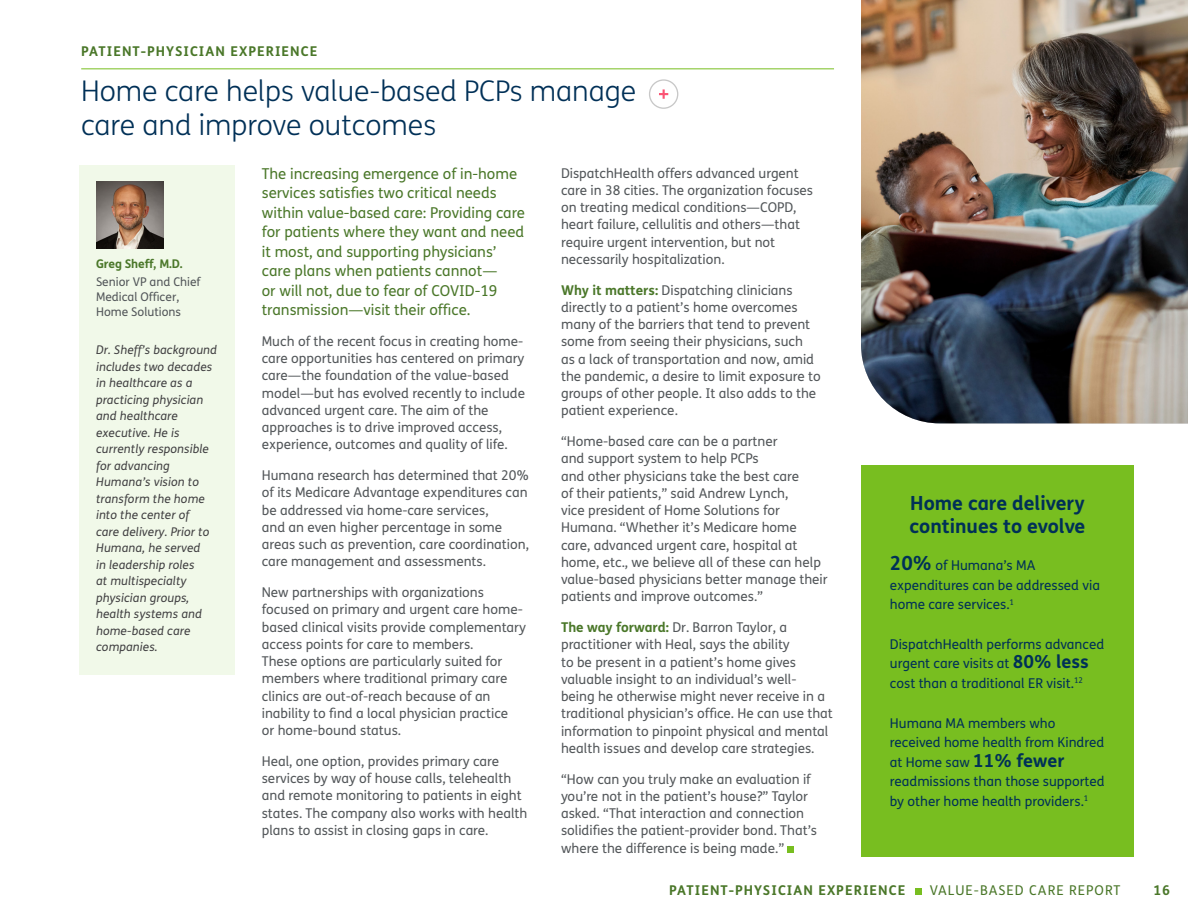
<style>
.page{position:relative;width:1188px;height:918px;background:#fff}
.page>*{position:absolute;margin:0;border:0;box-sizing:border-box;transform-origin:0 0}
.t1{font:300 28.5px/34.5px "FS Humana";color:#003057}
.t2{font:700 19.5px/23.4px "FS Humana";color:#003057}
.t3{font:15px/19.5px "FS Humana";color:#4a7729}
.t4{font:13.5px/17.2px "FS Humana";color:#53575a}
.t5{font:13.5px/19.5px "FS Humana";color:#003057}
.t6{font:700 13.5px "FS Humana";letter-spacing:.075em;color:#4a7729}
.t7{font:13.5px "FS Humana";letter-spacing:.075em;color:#4a7729}
.t8{font:italic 12px/16.5px "FS Humana";letter-spacing:.01em;color:#414042}
.t9{font:12px/15px "FS Humana";color:#53575a}
.t10{font:700 12px "FS Humana";letter-spacing:-.01em;color:#4a7729}
.s1{font-weight:700;color:#4a7729}
.s2{font-weight:700;font-size:19.5px}
.s3{font-weight:700;font-size:18px}
</style>
<div class="page">
<img style="left:861px;top:0;width:327px;height:423px">
<svg style="left:788px;top:846px;width:6px;height:6px"></svg>
<div style="left:80px;top:165px;width:155px;height:510px;background:#f1f9e9"></div>
<div style="left:861px;top:465px;width:273px;height:391px;background:#78be20"></div>
<img style="left:96px;top:181px;width:67px;height:67px">
<svg style="left:915px;top:888px;width:6px;height:6px"></svg>
<div style="left:649px;top:79px;width:29px;height:30px;border:1px solid #c8c8c8;border-radius:50%"></div>
<svg style="left:659px;top:89px;width:9px;height:10px"></svg>
<hr style="left:81px;top:68px;width:753px;height:1px;background:#78be20">
<p class="t6" style="left:81px;top:41px;width:238px">PATIENT-PHYSICIAN EXPERIENCE</p>
<h1 class="t1" style="left:81px;top:73px;width:557px">Home care helps value-based PCPs manage care and improve outcomes</h1>
<p class="t10" style="left:96px;top:254px;width:88px">Greg Sheff, M.D.</p>
<p class="t9" style="left:96px;top:274px;width:106px">Senior VP and Chief<br>Medical Officer,<br>Home Solutions</p>
<p class="t8" style="left:96px;top:341px;width:123px">Dr. Sheff’s background includes two decades in healthcare as a practicing physician and healthcare executive. He is currently responsible for advancing<br>Humana’s vision to transform the home into the center of<br>care delivery. Prior to<br>Humana, he served<br>in leadership roles<br>at multispecialty physician groups, health systems and home-based care companies.</p>
<p class="t3" style="left:262px;top:163px;width:265px">The increasing emergence of in-home services satisfies two critical needs within value-based care: Providing care for patients where they want and need it most, and supporting physicians’ care plans when patients cannot—<br>or will not, due to fear of COVID-19 transmission—visit their office.</p>
<p class="t4" style="left:262px;top:332px;width:265px">Much of the recent focus in creating home&shy;care opportunities has centered on primary care—the foundation of the value-based model—but has evolved recently to include advanced urgent care. The aim of the approaches is to drive improved access, experience, outcomes and quality of life.</p>
<p class="t4" style="left:262px;top:466px;width:269px">Humana research has determined that 20% of its Medicare Advantage expenditures can be addressed via home-care services,<br>and an even higher percentage in some areas such as prevention, care coordination, care management and assessments.</p>
<p class="t4" style="left:262px;top:583px;width:266px">New partnerships with organizations focused on primary and urgent care home&shy;based clinical visits provide complementary access points for care to members.<br>These options are particularly suited for members where traditional primary care clinics are out-of-reach because of an inability to find a local physician practice<br>or home-bound status.</p>
<p class="t4" style="left:262px;top:752px;width:267px">Heal, one option, provides primary care services by way of house calls, telehealth and remote monitoring to patients in eight states. The company also works with health plans to assist in closing gaps in care.</p>
<p class="t4" style="left:561px;top:164px;width:254px">DispatchHealth offers advanced urgent care in 38 cities. The organization focuses on treating medical conditions—COPD, heart failure, cellulitis and others—that require urgent intervention, but not necessarily hospitalization.</p>
<p class="t4" style="left:561px;top:281px;width:261px"><span class="s1">Why it matters:</span> Dispatching clinicians directly to a patient’s home overcomes many of the barriers that tend to prevent some from seeing their physicians, such<br>as a lack of transportation and now, amid the pandemic, a desire to limit exposure to groups of other people. It also adds to the patient experience.</p>
<p class="t4" style="left:561px;top:432px;width:268px">“Home-based care can be a partner<br>and support system to help PCPs<br>and other physicians take the best care<br>of their patients,” said Andrew Lynch,<br>vice president of Home Solutions for Humana. “Whether it’s Medicare home care, advanced urgent care, hospital at home, etc., we believe all of these can help value-based physicians better manage their patients and improve outcomes.”</p>
<p class="t4" style="left:561px;top:618px;width:273px"><span class="s1">The way forward:</span> Dr. Barron Taylor, a practitioner with Heal, says the ability<br>to be present in a patient’s home gives valuable insight to an individual’s well&shy;being he otherwise might never receive in a traditional physician’s office. He can use that information to pinpoint physical and mental health issues and develop care strategies.</p>
<p class="t4" style="left:561px;top:770px;width:258px">“How can you truly make an evaluation if you’re not in the patient’s house?” Taylor asked. “That interaction and connection solidifies the patient-provider bond. That’s where the difference is being made.”</p>
<h2 class="t2" style="left:910px;top:490px;width:178px">Home care delivery continues to evolve</h2>
<p class="t5" style="left:890px;top:555px;width:212px"><span class="s2">20%</span> of Humana’s MA expenditures can be addressed via home care services.<sup>1</sup></p>
<p class="t5" style="left:890px;top:634px;width:216px">DispatchHealth performs advanced urgent care visits at <span class="s3">80% less </span>cost than a traditional ER visit.<sup>12</sup></p>
<p class="t5" style="left:890px;top:713px;width:216px">Humana MA members who received home health from Kindred at Home saw <span class="s3">11% fewer </span>readmissions than those supported by other home health providers.<sup>1</sup></p>
<p class="t6" style="left:669px;top:879px;width:238px">PATIENT-PHYSICIAN EXPERIENCE</p>
<p class="t7" style="left:930px;top:881px;width:192px">VALUE-BASED CARE REPORT</p>
<p class="t6" style="left:1153px;top:880px;width:18px">16</p>
</div>
